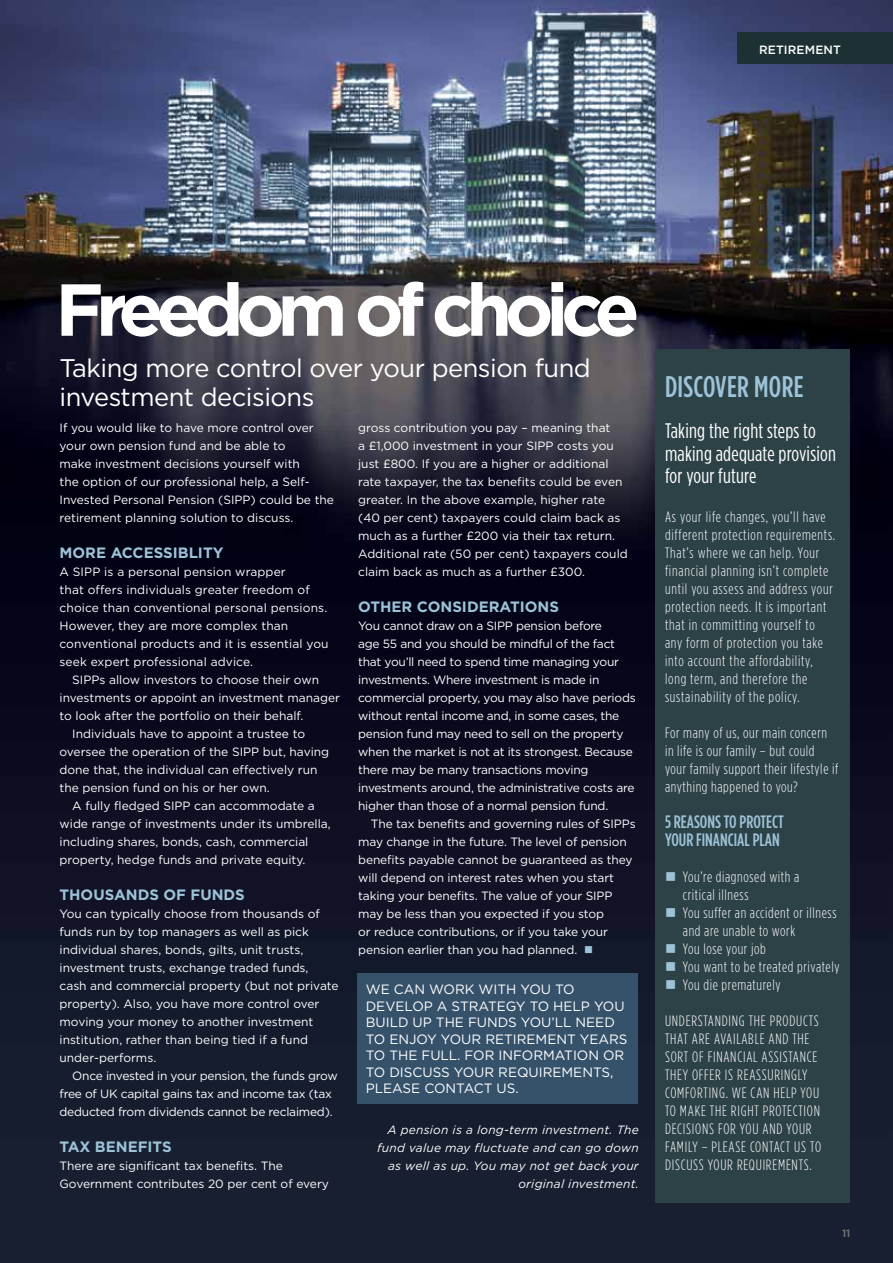
<style>
.page{position:relative;width:893px;height:1263px;background:#fff}
.page>*{position:absolute;margin:0;border:0;box-sizing:border-box;transform-origin:0 0}
.t1{font:700 73.5px "Gotham HTF";color:#fff}
.t2{font:500 condensed 29.85px "Gotham HTF";letter-spacing:.01em;color:#9dc3d8}
.t3{font:25.5px/28.5px "Gotham HTF";letter-spacing:-.02em;color:#fff}
.t4{font:condensed 21px/22.5px "Gotham HTF";letter-spacing:.01em;color:#fff}
.t5{font:500 condensed 18px/18px "Gotham HTF";color:#9dc3d8}
.t6{font:300 condensed 15px/18px "Gotham HTF";letter-spacing:.05em;color:#fff}
.t7{font:700 15px "Gotham HTF";color:#9dc3d8}
.t8{font:13.5px "Gotham HTF";color:#fff}
.t9{font:12px/18px "Gotham HTF";color:#fff}
.t10{font:12px/18px "Gotham HTF";letter-spacing:-.02em;color:#fff}
.t11{font:italic 12px/18px "Gotham HTF";letter-spacing:.02em;color:#fff;text-align:right}
.t12{font:500 12px "Gotham HTF";color:#fff}
.t13{font:500 10.5px "Gotham HTF";color:#7a7e7a}
.s1{color:#9dc3d8}
</style>
<div class="page">
<img style="left:0;top:0;width:893px;height:1263px">
<div style="left:655px;top:349px;width:194px;height:853px;background:#2d4247"></div>
<div style="left:357px;top:973px;width:281px;height:131px;background:#36526b"></div>
<div style="left:738px;top:33px;width:155px;height:31px;background:#1d3034"></div>
<p class="t12" style="left:759px;top:43px;width:9px">RET</p>
<p class="t12" style="left:784px;top:43px;width:14px">IREMENT</p>
<h1 class="t1" style="left:55px;top:267px;width:586px">FREEDOM OF CHOICE</h1>
<h3 class="t3" style="left:60px;top:353px;width:533px">Taking more control over your pension fund investment decisions</h3>
<p class="t9" style="left:60px;top:419px;width:276px">If you would like to have more control over your own pension fund and be able to<br>make investment decisions yourself with<br>the option of our professional help, a Self-Invested Personal Pension (SIPP) could be the retirement planning solution to discuss.</p>
<p class="t7" style="left:60px;top:544px;width:165px">MORE ACCESSI BLITY</p>
<p class="t9" style="left:60px;top:563px;width:271px">A SIPP is a personal pension wrapper<br>that offers individuals greater freedom of choice than conventional personal pensions.<br>However, they are more complex than conventional products and it is essential you seek expert professional advice.</p>
<p class="t9" style="left:72px;top:671px;width:248px">SIPPs allow investors to choose their own</p>
<p class="t9" style="left:60px;top:689px;width:282px">investments or appoint an investment manager</p>
<p class="t9" style="left:60px;top:707px;width:245px">to look after the portfolio on their behalf.</p>
<p class="t9" style="left:72px;top:725px;width:234px">Individuals have to appoint a trustee to</p>
<p class="t9" style="left:60px;top:743px;width:271px">oversee the operation of the SIPP but, having</p>
<p class="t9" style="left:60px;top:761px;width:260px">done that, the individual can effectively run</p>
<p class="t9" style="left:60px;top:779px;width:212px">the pension fund on his or her own.</p>
<p class="t9" style="left:72px;top:797px;width:244px">A fully fledged SIPP can accommodate a</p>
<p class="t9" style="left:60px;top:815px;width:273px">wide range of investments under its umbrella,</p>
<p class="t9" style="left:60px;top:833px;width:250px">including shares, bonds, cash, commercial</p>
<p class="t9" style="left:60px;top:851px;width:247px">property, hedge funds and private equity.</p>
<p class="t7" style="left:60px;top:886px;width:187px">THOUSANDS OF FUNDS</p>
<p class="t9" style="left:60px;top:905px;width:281px">You can typically choose from thousands of funds run by top managers as well as pick individual shares, bonds, gilts, unit trusts, investment trusts, exchange traded funds, cash and commercial property (but not private property). Also, you have more control over moving your money to another investment institution, rather than being tied if a fund under-performs.</p>
<p class="t10" style="left:60px;top:1067px;width:280px;text-indent:13px">Once invested in your pension, the funds grow free of UK capital gains tax and income tax (tax deducted from dividends cannot be reclaimed).</p>
<p class="t7" style="left:60px;top:1138px;width:114px">TAX BENEFITS</p>
<p class="t9" style="left:60px;top:1157px;width:271px">There are significant tax benefits. The<br>Government contributes 20 per cent of every</p>
<p class="t9" style="left:358px;top:419px;width:271px">gross contribution you pay – meaning that<br>a £1,000 investment in your SIPP costs you just £800. If you are a higher or additional rate taxpayer, the tax benefits could be even greater. In the above example, higher rate (40 per cent) taxpayers could claim back as much as a further £200 via their tax return.<br>Additional rate (50 per cent) taxpayers could claim back as much as a further £300.</p>
<p class="t7" style="left:358px;top:598px;width:202px">OTHER CONSI DERATIONS</p>
<p class="t10" style="left:358px;top:617px;width:279px">You cannot draw on a SIPP pension before<br>age 55 and you should be mindful of the fact that you’ll need to spend time managing your investments. Where investment is made in commercial property, you may also have periods without rental income and, in some cases, the pension fund may need to sell on the property when the market is not at its strongest. Because there may be many transactions moving investments around, the administrative costs are higher than those of a normal pension fund.</p>
<p class="t9" style="left:358px;top:815px;width:279px;text-indent:13px">The tax benefits and governing rules of SIPPs may change in the future. The level of pension benefits payable cannot be guaranteed as they will depend on interest rates when you start taking your benefits. The value of your SIPP may be less than you expected if you stop<br>or reduce contributions, or if you take your pension earlier than you had planned. <span class="s1">■</span></p>
<p class="t8" style="left:366px;top:982px;width:39px">We can</p>
<p class="t8" style="left:429px;top:982px;width:60px">work with</p>
<p class="t8" style="left:520px;top:982px;width:56px">you to</p>
<p class="t8" style="left:366px;top:998px;width:21px">devel</p>
<p class="t8" style="left:412px;top:998px;width:50px">opastrategy</p>
<p class="t8" style="left:530px;top:998px;width:34px">to help</p>
<p class="t8" style="left:594px;top:998px;width:30px">you</p>
<p class="t8" style="left:366px;top:1015px;width:81px">build upthe</p>
<p class="t8" style="left:468px;top:1015px;width:11px">fun</p>
<p class="t8" style="left:498px;top:1015px;width:88px">ds you’ll nee</p>
<p class="t8" style="left:604px;top:1015px;width:12px">d</p>
<p class="t8" style="left:366px;top:1031px;width:130px">to enjoy your retirement</p>
<p class="t8" style="left:580px;top:1031px;width:11px">years</p>
<p class="t8" style="left:366px;top:1048px;width:34px">to the</p>
<p class="t8" style="left:421px;top:1048px;width:10px">full</p>
<p class="t8" style="left:457px;top:1048px;width:86px">. For informati</p>
<p class="t8" style="left:577px;top:1048px;width:45px">on or</p>
<p class="t8" style="left:366px;top:1064px;width:44px">to discuss</p>
<p class="t8" style="left:454px;top:1064px;width:85px">your requirements</p>
<p class="t8" style="left:610px;top:1064px;width:5px">,</p>
<p class="t8" style="left:366px;top:1081px;width:10px">please</p>
<p class="t8" style="left:424px;top:1081px;width:32px">contact</p>
<p class="t8" style="left:497px;top:1081px;width:24px">us .</p>
<p class="t11" style="left:377px;top:1121px;width:263px">A pension is a long-term investment. The fund value may fluctuate and can go down as well as up. You may not get back your original investment.</p>
<h2 class="t2" style="left:665px;top:370px;width:140px">DISCOVER MORE</h2>
<h3 class="t4" style="left:665px;top:419px;width:172px">Taking the right steps to making adequate provision for your future</h3>
<p class="t6" style="left:665px;top:508px;width:172px">As your life changes, you’ll have different protection requirements.<br>That’s where we can help. Your financial planning isn’t complete until you assess and address your protection needs. It is important that in committing yourself to any form of protection you take into account the affordability, long term, and therefore the sustainability of the policy.</p>
<p class="t6" style="left:665px;top:724px;width:175px">For many of us, our main concern in life is our family – but could your family support their lifestyle if anything happened to you?</p>
<h3 class="t5" style="left:665px;top:812px;width:120px">5 REASONS TO PROTECT<br>YOUR FINANCIAL PLAN</h3>
<p class="t6" style="left:683px;top:868px;width:118px;text-indent:-18px"><span class="s1">■</span> You’re diagnosed with a critical illness</p>
<p class="t6" style="left:683px;top:904px;width:155px;text-indent:-18px"><span class="s1">■</span> You suffer an accident or illness and are unable to work</p>
<p class="t6" style="left:665px;top:940px;width:102px"><span class="s1">■</span> You lose your job</p>
<p class="t6" style="left:665px;top:958px;width:176px"><span class="s1">■</span> You want to be treated privately</p>
<p class="t6" style="left:665px;top:976px;width:117px"><span class="s1">■</span> You die prematurely</p>
<p class="t6" style="left:665px;top:1012px;width:150px">Understanding the products that are available and the sort of financial assist</p>
<p class="t6" style="left:665px;top:1048px;width:158px;text-indent:128px">ance they offer is reassuringly comforting. We can help you to make the right protection decisions for you and your family – please contact us to discuss your requi rements.</p>
<p class="t13" style="left:842px;top:1228px;width:10px">11</p>
</div>
